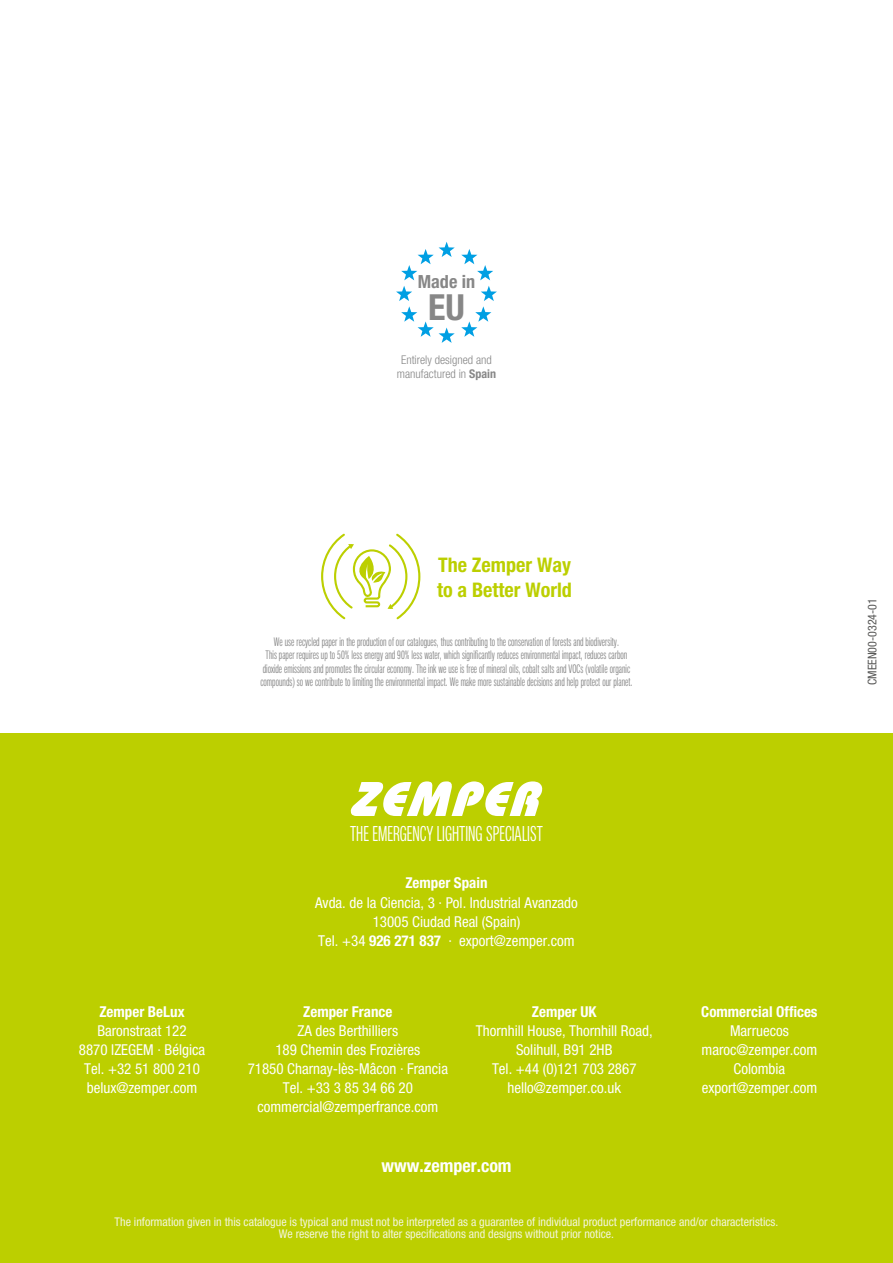
<style>
.page{position:relative;width:893px;height:1263px;background:#fff}
.page>*{position:absolute;margin:0;border:0;box-sizing:border-box;transform-origin:0 0}
.t1{font:36px "Helvetica Neue LT 77 Bd Cn";color:#878787}
.t2{font:21px "Neue Helvetica 49 Cm Lt";color:#fff}
.t3{font:20.1px/24.2px "Helvetica Neue LT 77 Bd Cn";color:#bccf00}
.t4{font:18.15px "Helvetica Neue LT 77 Bd Cn";color:#878787}
.t5{font:18px "Helvetica Neue LT 77 Bd Cn";color:#fff}
.t6{font:15px/19px "Helvetica Neue LT 57 Cn";color:#fff;text-align:center}
.t7{font:15px "Helvetica Neue LT 77 Bd Cn";color:#fff}
.t8{font:12px/13.5px "Neue Helvetica 49 Cm Lt";color:#878787;text-align:center}
.t9{font:12px/12px "Helvetica Neue LT 57 Cn";color:#f3f5db;text-align:center}
.t10{font:12px/14.4px "Helvetica Neue LT 47 Lt Cn";color:#878787;text-align:center}
.t11{font:12px "Helvetica Neue LT 57 Cn";color:#575756}
.s1{font-family:"Helvetica Neue LT 77 Bd Cn"}
</style>
<div class="page">
<svg style="left:396px;top:286px;width:59px;height:57px"></svg>
<svg style="left:461px;top:286px;width:36px;height:51px"></svg>
<svg style="left:401px;top:242px;width:54px;height:38px"></svg>
<svg style="left:461px;top:249px;width:32px;height:31px"></svg>
<svg style="left:321px;top:533px;width:100px;height:87px"></svg>
<div style="left:0;top:733px;width:893px;height:530px;background:#bccf00"></div>
<svg style="left:351px;top:781px;width:191px;height:35px"></svg>
<h3 class="t4" style="left:418px;top:270px;width:59px">Made in</h3>
<h1 class="t1" style="left:428px;top:286px;width:38px">EU</h1>
<p class="t10" style="left:397px;top:352px;width:101px">Entirely designed and manufactured in <span class="s1">Spain</span></p>
<h3 class="t3" style="left:437px;top:553px;width:136px">The Zemper Way to a Better World</h3>
<p class="t8" style="left:260px;top:635px;width:374px">We use recycled paper in the production of our catalogues, thus contributing to the conservation of forests and biodiversity.<br>This paper requires up to 50% less energy and 90% less water, which significantly reduces environmental impact, reduces carbon dioxide emissions and promotes the circular economy. The ink we use is free of mineral oils, cobalt salts and VOCs (volatile organic compounds) so we contribute to limiting the environmental impact. We make more sustainable decisions and help protect our planet.</p>
<p class="t11" style="left:865px;top:685px;width:88px;rotate:-90deg">CMEEN00-0324-01</p>
<h2 class="t2" style="left:350px;top:822px;width:194px">THE EMERGENCY LIGHTING SPECIALIST</h2>
<p class="t7" style="left:99px;top:1002px;width:87px">Zemper BeLux</p>
<p class="t6" style="left:79px;top:1021px;width:128px">Baronstraat 122<br>8870 IZEGEM · Bélgica<br>Tel. +32 51 800 210 belux@zemper.com</p>
<p class="t7" style="left:405px;top:874px;width:84px">Zemper Spain</p>
<p class="t6" style="left:315px;top:892px;width:264px">Avda. de la Ciencia, 3 · Pol. Industrial Avanzado<br>13005 Ciudad Real (Spain)<br>Tel. +34 <span class="s1">926 271 837</span> · export@zemper.com</p>
<p class="t7" style="left:303px;top:1002px;width:91px">Zemper France</p>
<p class="t6" style="left:248px;top:1021px;width:202px">ZA des Berthilliers<br>189 Chemin des Frozières<br>71850 Charnay-lès-Mâcon · Francia<br>Tel. +33 3 85 34 66 20 commercial@zemperfrance.com</p>
<p class="t7" style="left:532px;top:1002px;width:66px">Zemper UK</p>
<p class="t6" style="left:476px;top:1021px;width:178px">Thornhill House, Thornhill Road,<br>Solihull, B91 2HB<br>Tel. +44 (0)121 703 2867 hello@zemper.co.uk</p>
<h3 class="t5" style="left:381px;top:1154px;width:132px">www.zemper.com</h3>
<p class="t7" style="left:701px;top:1002px;width:118px">Commercial Offices</p>
<p class="t6" style="left:701px;top:1021px;width:117px">Marruecos maroc@zemper.com<br>Colombia export@zemper.com</p>
<p class="t9" style="left:115px;top:1216px;width:665px">The information given in this catalogue is typical and must not be interpreted as a guarantee of individual product performance and/or characteristics.<br>We reserve the right to alter specifications and designs without prior notice.</p>
</div>
